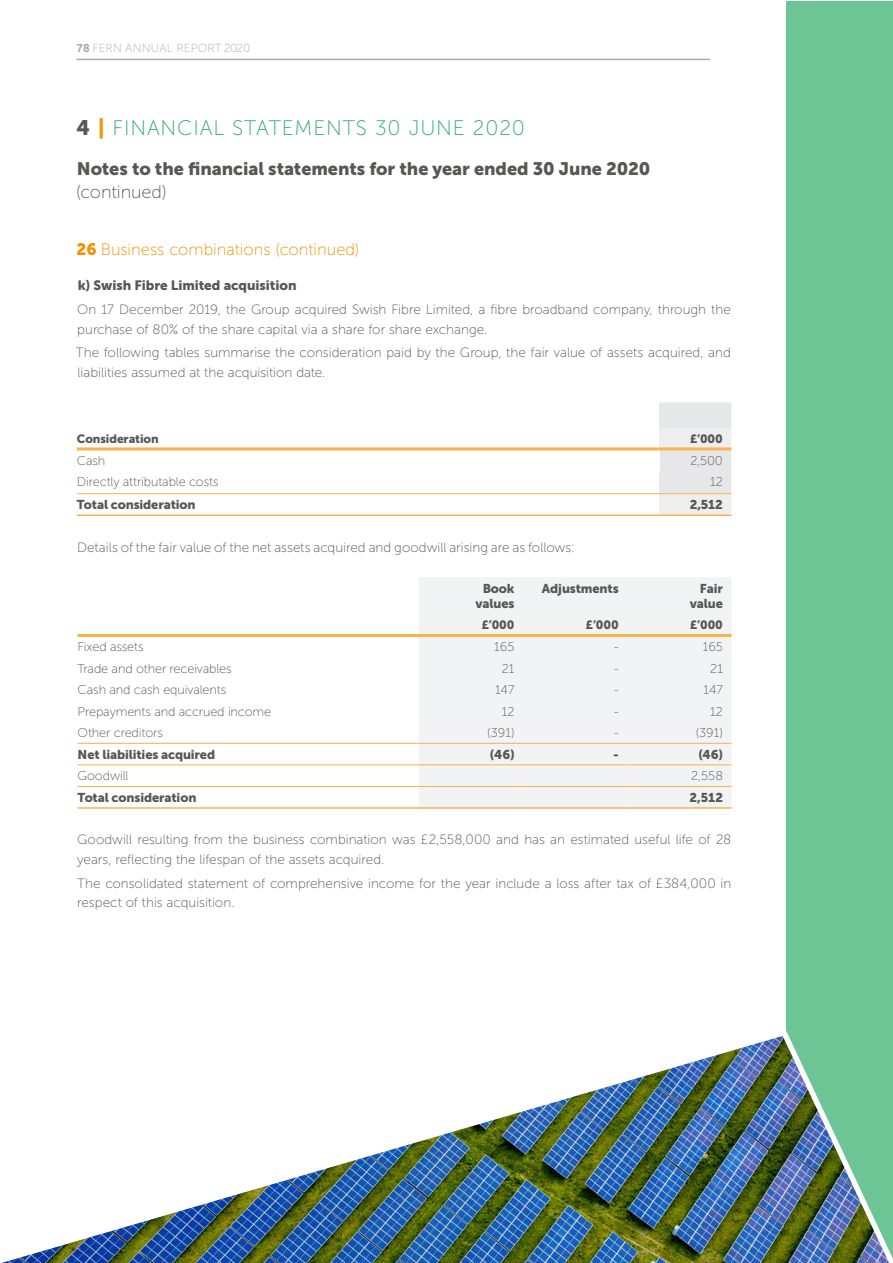
<style>
.page{position:relative;width:893px;height:1263px;background:#fff}
.page>*{position:absolute;margin:0;border:0;box-sizing:border-box;transform-origin:0 0}
.t1{font:21px "Museo Sans 100";letter-spacing:.04em;color:#2fab66}
.t2{font:18px/22.5px "Museo Sans 900";letter-spacing:-.005em;color:#575756}
.t3{font:16.5px "Museo Sans 100";color:#f39200}
.t4{font:13.5px/19.5px "Museo Sans 100";color:#575756}
.t5{font:13.5px "Museo Sans 900";letter-spacing:-.005em;color:#575756}
.t6{font:12.75px "Museo Sans 100";letter-spacing:-.01em;color:#575756}
.t7{font:12.75px "Museo Sans 900";letter-spacing:-.01em;color:#575756}
.t8{font:12px "Museo Sans 900";letter-spacing:-.01em;color:#575756}
.t9{font:11.7px "Museo Sans 100";letter-spacing:.02em;color:#ababab}
.s1{font-family:"Ubuntu";font-weight:700}
.s2{font-family:"Museo Sans 900";color:#575756}
.s3{font-family:"Museo Sans 900";color:#f39200}
.s4{font-family:"Museo Sans 100"}
.s5{font-family:"Museo Sans 900"}
</style>
<div class="page">
<div style="left:786px;top:1px;width:107px;height:1262px;background:#6dc494"></div>
<hr style="left:77px;top:59px;width:633px;height:1px;background:#ababab">
<div style="left:659px;top:402px;width:72px;height:112px;background:#e6e7e9"></div>
<hr style="left:77px;top:447px;width:582px;height:3px;background:#f7b34d">
<hr style="left:659px;top:447px;width:72px;height:3px;background:#f7b34d">
<hr style="left:77px;top:493px;width:582px;height:1px;background:#f7b34d">
<hr style="left:659px;top:493px;width:72px;height:1px;background:#f7b34d">
<hr style="left:77px;top:514px;width:582px;height:2px;background:#f7b34d">
<hr style="left:659px;top:514px;width:72px;height:2px;background:#f7b34d">
<div style="left:419px;top:577px;width:312px;height:230px;background:#f2f3f4"></div>
<hr style="left:78px;top:743px;width:341px;height:1px;background:#f7b34d">
<hr style="left:419px;top:743px;width:104px;height:1px;background:#f7b34d">
<hr style="left:523px;top:743px;width:104px;height:1px;background:#f7b34d">
<hr style="left:627px;top:743px;width:104px;height:1px;background:#f7b34d">
<hr style="left:78px;top:764px;width:341px;height:1px;background:#f7b34d">
<hr style="left:419px;top:764px;width:104px;height:1px;background:#f7b34d">
<hr style="left:523px;top:764px;width:104px;height:1px;background:#f7b34d">
<hr style="left:627px;top:764px;width:104px;height:1px;background:#f7b34d">
<hr style="left:78px;top:786px;width:341px;height:1px;background:#f7b34d">
<hr style="left:419px;top:786px;width:104px;height:1px;background:#f7b34d">
<hr style="left:523px;top:786px;width:104px;height:1px;background:#f7b34d">
<hr style="left:627px;top:786px;width:104px;height:1px;background:#f7b34d">
<hr style="left:78px;top:807px;width:341px;height:2px;background:#f7b34d">
<hr style="left:419px;top:807px;width:104px;height:2px;background:#f7b34d">
<hr style="left:523px;top:807px;width:104px;height:2px;background:#f7b34d">
<hr style="left:627px;top:807px;width:104px;height:2px;background:#f7b34d">
<hr style="left:78px;top:634px;width:341px;height:3px;background:#f7b34d">
<hr style="left:419px;top:634px;width:104px;height:3px;background:#f7b34d">
<hr style="left:523px;top:634px;width:104px;height:3px;background:#f7b34d">
<hr style="left:627px;top:634px;width:104px;height:3px;background:#f7b34d">
<img style="left:2px;top:1038px;width:772px;height:225px">
<img style="left:774px;top:1030px;width:119px;height:233px">
<p class="t9" style="left:77px;top:42px;width:175px"><span class="s1">78</span> FERN ANNUAL REPORT 2020</p>
<p class="t1" style="left:76px;top:116px;width:450px"><span class="s2">4</span> <span class="s3">|</span> FINANCIAL STATEMENTS 30 JUNE 2020</p>
<h3 class="t2" style="left:76px;top:158px;width:576px">Notes to the financial statements for the year ended 30 June 2020 <span class="s4">(continued)</span></h3>
<p class="t3" style="left:77px;top:240px;width:284px"><span class="s5">26</span> Business combinations (continued)</p>
<p class="t5" style="left:78px;top:278px;width:220px">k) Swish Fibre Limited acquisition</p>
<p class="t4" style="left:77px;top:300px;width:655px">On 17 December 2019, the Group acquired Swish Fibre Limited, a fibre broadband company, through the purchase of 80% of the share capital via a share for share exchange.</p>
<p class="t4" style="left:76px;top:343px;width:657px">The following tables summarise the consideration paid by the Group, the fair value of assets acquired, and liabilities assumed at the acquisition date.</p>
<p class="t8" style="left:77px;top:432px;width:83px">Consideration</p>
<p class="t8" style="left:690px;top:432px;width:34px">£’000</p>
<p class="t6" style="left:77px;top:453px;width:30px">Cash</p>
<p class="t6" style="left:690px;top:453px;width:34px">2,500</p>
<p class="t6" style="left:77px;top:475px;width:143px">Directly attributable costs</p>
<p class="t6" style="left:710px;top:475px;width:14px">12</p>
<p class="t7" style="left:77px;top:497px;width:120px">Total consideration</p>
<p class="t7" style="left:690px;top:497px;width:35px">2,512</p>
<p class="t4" style="left:77px;top:537px;width:499px">Details of the fair value of the net assets acquired and goodwill arising are as follows:</p>
<p class="t7" style="left:483px;top:581px;width:33px">Book</p>
<p class="t7" style="left:475px;top:597px;width:41px">values</p>
<p class="t7" style="left:542px;top:581px;width:78px">Adjustments</p>
<p class="t7" style="left:700px;top:581px;width:25px">Fair</p>
<p class="t7" style="left:690px;top:597px;width:35px">value</p>
<p class="t8" style="left:482px;top:618px;width:34px">£’000</p>
<p class="t8" style="left:586px;top:618px;width:34px">£’000</p>
<p class="t8" style="left:690px;top:618px;width:34px">£’000</p>
<p class="t6" style="left:78px;top:640px;width:68px">Fixed assets</p>
<p class="t6" style="left:494px;top:640px;width:22px">165</p>
<p class="t6" style="left:614px;top:640px;width:6px">-</p>
<p class="t6" style="left:703px;top:640px;width:22px">165</p>
<p class="t6" style="left:78px;top:661px;width:156px">Trade and other receivables</p>
<p class="t6" style="left:502px;top:661px;width:14px">21</p>
<p class="t6" style="left:614px;top:661px;width:6px">-</p>
<p class="t6" style="left:710px;top:661px;width:14px">21</p>
<p class="t6" style="left:78px;top:683px;width:150px">Cash and cash equivalents</p>
<p class="t6" style="left:495px;top:683px;width:21px">147</p>
<p class="t6" style="left:614px;top:683px;width:6px">-</p>
<p class="t6" style="left:704px;top:683px;width:21px">147</p>
<p class="t6" style="left:78px;top:705px;width:195px">Prepayments and accrued income</p>
<p class="t6" style="left:502px;top:705px;width:14px">12</p>
<p class="t6" style="left:614px;top:705px;width:6px">-</p>
<p class="t6" style="left:710px;top:705px;width:14px">12</p>
<p class="t6" style="left:78px;top:726px;width:87px">Other creditors</p>
<p class="t6" style="left:487px;top:726px;width:29px">(391)</p>
<p class="t6" style="left:614px;top:726px;width:6px">-</p>
<p class="t6" style="left:696px;top:726px;width:29px">(391)</p>
<p class="t7" style="left:78px;top:747px;width:139px">Net liabilities acquired</p>
<p class="t7" style="left:490px;top:747px;width:26px">(46)</p>
<p class="t7" style="left:613px;top:747px;width:7px">-</p>
<p class="t7" style="left:698px;top:747px;width:26px">(46)</p>
<p class="t6" style="left:78px;top:769px;width:52px">Goodwill</p>
<p class="t6" style="left:691px;top:769px;width:33px">2,558</p>
<p class="t7" style="left:78px;top:790px;width:120px">Total consideration</p>
<p class="t7" style="left:689px;top:790px;width:35px">2,512</p>
<p class="t4" style="left:77px;top:830px;width:656px">Goodwill resulting from the business combination was £2,558,000 and has an estimated useful life of 28 years, reflecting the lifespan of the assets acquired.</p>
<p class="t4" style="left:77px;top:873px;width:656px">The consolidated statement of comprehensive income for the year include a loss after tax of £384,000 in respect of this acquisition.</p>
</div>
